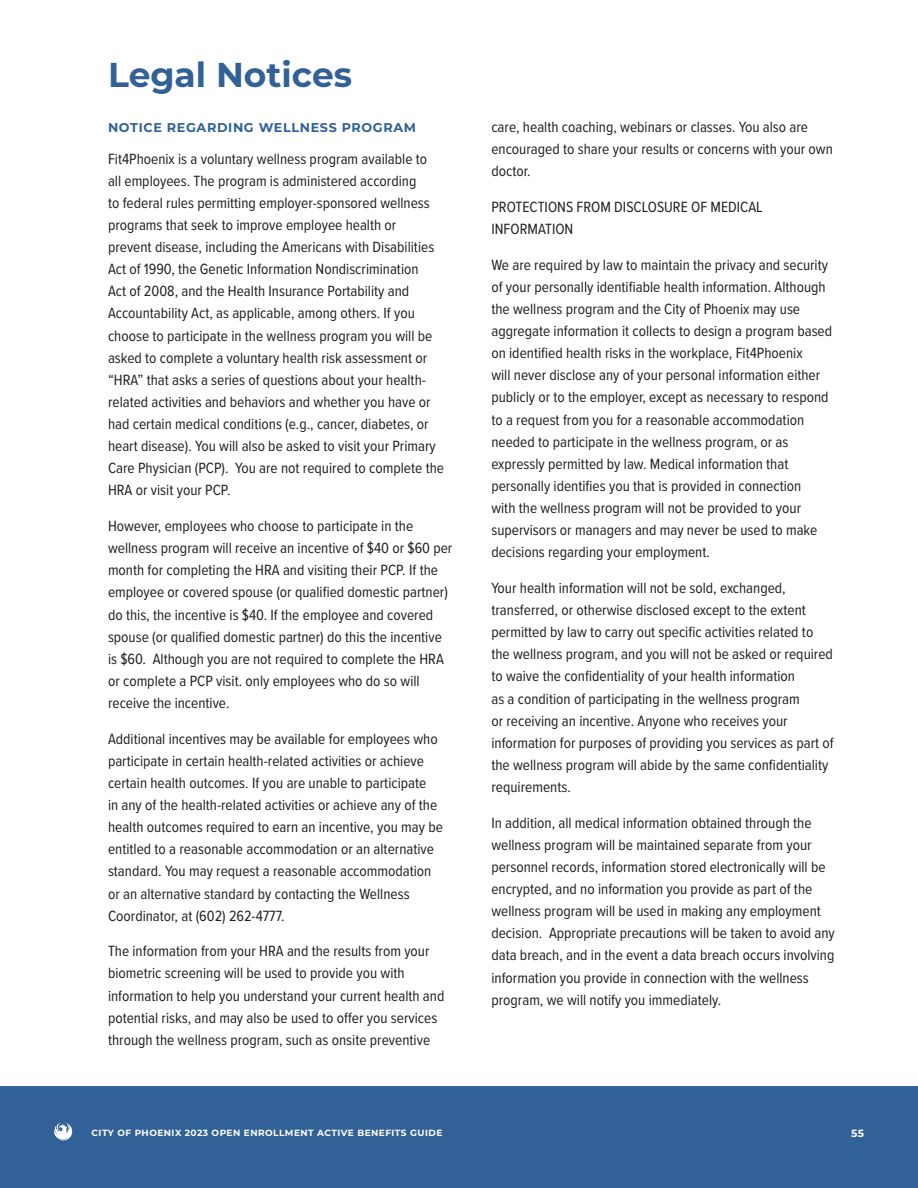
<style>
.page{position:relative;width:918px;height:1188px;background:#fff}
.page>*{position:absolute;margin:0;border:0;box-sizing:border-box;transform-origin:0 0}
.Page_Title{font:700 34.5px "Montserrat";color:#316196}
.Test_-_Body_Copy{font:15.3px/22.2px "Proxima Nova Cond";color:#231f20}
.Sm_Subhead{font:700 12.75px "Montserrat";letter-spacing:.05em;color:#316196}
.t1{font:700 10.5px "Montserrat";color:#fff}
.t2{font:700 9px "Montserrat";letter-spacing:.05em;color:#fff}
</style>
<div class="page">
<div style="left:0;top:1086px;width:918px;height:102px;background:#316196"></div>
<svg style="left:54px;top:1123px;width:18px;height:17px"></svg>
<p class="Page_Title" style="left:108px;top:50px;width:246px">Legal Notices</p>
<p class="Sm_Subhead" style="left:108px;top:119px;width:310px">NOTICE REGARDING WELLNESS PROGRAM</p>
<p class="Test_-_Body_Copy" style="left:108px;top:147px;width:338px">Fit4Phoenix is a voluntary wellness program available to all employees. The program is administered according<br>to federal rules permitting employer-sponsored wellness programs that seek to improve employee health or<br>prevent disease, including the Americans with Disabilities Act of 1990, the Genetic Information Nondiscrimination<br>Act of 2008, and the Health Insurance Portability and Accountability Act, as applicable, among others. If you choose to participate in the wellness program you will be asked to complete a voluntary health risk assessment or “HRA” that asks a series of questions about your health&shy;related activities and behaviors and whether you have or had certain medical conditions (e.g., cancer, diabetes, or heart disease). You will also be asked to visit your Primary Care Physician (PCP). You are not required to complete the HRA or visit your PCP.</p>
<p class="Test_-_Body_Copy" style="left:108px;top:514px;width:346px">However, employees who choose to participate in the wellness program will receive an incentive of $40 or $60 per month for completing the HRA and visiting their PCP. If the employee or covered spouse (or qualified domestic partner) do this, the incentive is $40. If the employee and covered spouse (or qualified domestic partner) do this the incentive is $60. Although you are not required to complete the HRA or complete a PCP visit. only employees who do so will receive the incentive.</p>
<p class="Test_-_Body_Copy" style="left:108px;top:727px;width:336px">Additional incentives may be available for employees who participate in certain health-related activities or achieve certain health outcomes. If you are unable to participate<br>in any of the health-related activities or achieve any of the health outcomes required to earn an incentive, you may be entitled to a reasonable accommodation or an alternative standard. You may request a reasonable accommodation or an alternative standard by contacting the Wellness Coordinator, at (602) 262-4777.</p>
<p class="Test_-_Body_Copy" style="left:108px;top:939px;width:338px">The information from your HRA and the results from your biometric screening will be used to provide you with information to help you understand your current health and potential risks, and may also be used to offer you services through the wellness program, such as onsite preventive</p>
<p class="Test_-_Body_Copy" style="left:491px;top:115px;width:343px">care, health coaching, webinars or classes. You also are encouraged to share your results or concerns with your own doctor.</p>
<p class="Test_-_Body_Copy" style="left:491px;top:195px;width:273px">PROTECTIONS FROM DISCLOSURE OF MEDICAL<br>INFORMATION</p>
<p class="Test_-_Body_Copy" style="left:491px;top:253px;width:342px">We are required by law to maintain the privacy and security of your personally identifiable health information. Although the wellness program and the City of Phoenix may use aggregate information it collects to design a program based on identified health risks in the workplace, Fit4Phoenix<br>will never disclose any of your personal information either publicly or to the employer, except as necessary to respond to a request from you for a reasonable accommodation needed to participate in the wellness program, or as expressly permitted by law. Medical information that personally identifies you that is provided in connection<br>with the wellness program will not be provided to your supervisors or managers and may never be used to make decisions regarding your employment.</p>
<p class="Test_-_Body_Copy" style="left:491px;top:576px;width:344px">Your health information will not be sold, exchanged, transferred, or otherwise disclosed except to the extent permitted by law to carry out specific activities related to the wellness program, and you will not be asked or required to waive the confidentiality of your health information<br>as a condition of participating in the wellness program<br>or receiving an incentive. Anyone who receives your information for purposes of providing you services as part of the wellness program will abide by the same confidentiality requirements.</p>
<p class="Test_-_Body_Copy" style="left:491px;top:811px;width:345px">In addition, all medical information obtained through the wellness program will be maintained separate from your personnel records, information stored electronically will be encrypted, and no information you provide as part of the wellness program will be used in making any employment decision. Appropriate precautions will be taken to avoid any data breach, and in the event a data breach occurs involving information you provide in connection with the wellness program, we will notify you immediately.</p>
<p class="t2" style="left:92px;top:1126px;width:352px">CITY OF PHOENIX 2023 OPEN ENROLLMENT ACTIVE BENEFITS GUIDE</p>
<p class="t1" style="left:851px;top:1125px;width:14px">55</p>
</div>
